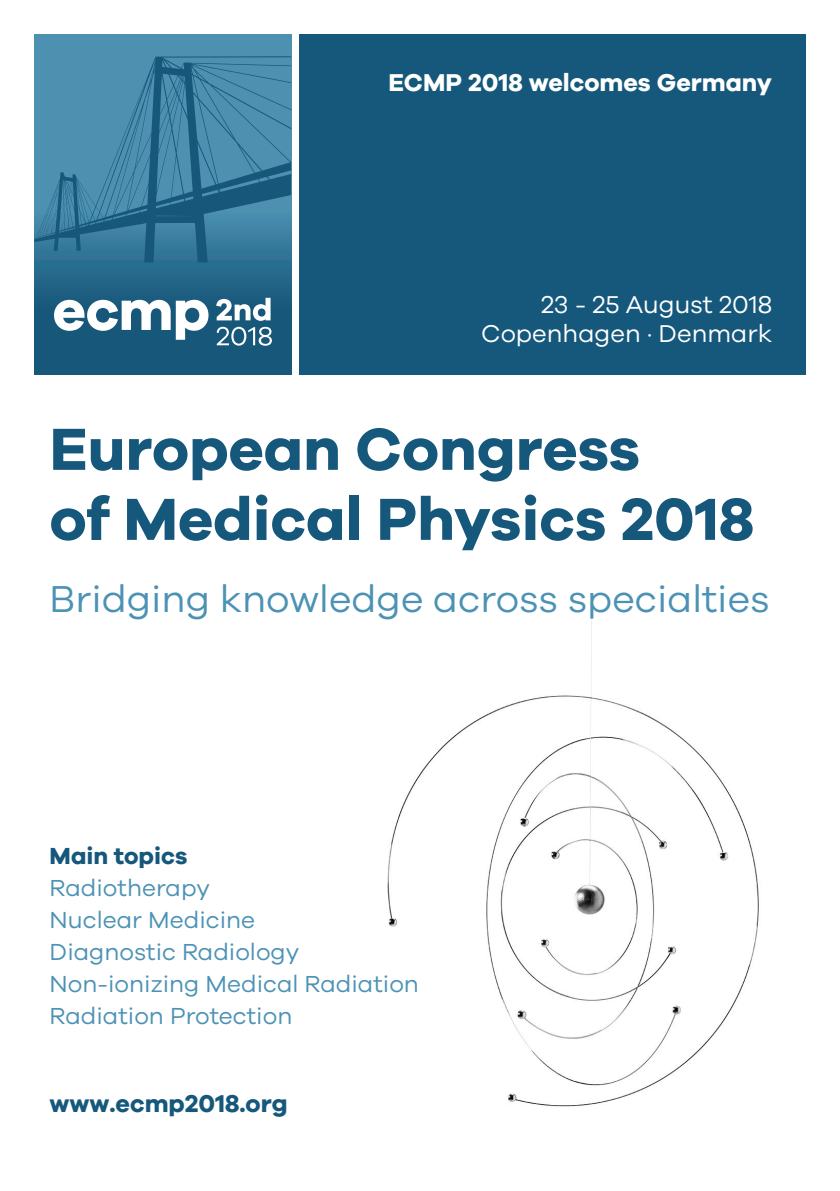
<style>
.page{position:relative;width:840px;height:1191px;background:#fff}
.page>*{position:absolute;margin:0;border:0;box-sizing:border-box;transform-origin:0 0}
.t1{font:700 61.2px "Galano Grotesque";color:#15587c}
.t2{font:38.6px "Galano Grotesque";color:#4c92b4}
.t3{font:25.2px "Galano Grotesque";color:#fff}
.t4{font:700 25.2px "Galano Grotesque";color:#fff}
.t5{font:700 25.2px "Galano Grotesque";color:#15587c}
.t6{font:24px "Galano Grotesque";color:#4c92b4}
.t7{font:700 24px "Galano Grotesque";color:#15587c}
</style>
<div class="page">
<svg style="left:34px;top:34px;width:257px;height:341px;background:#26688a"></svg>
<svg style="left:34px;top:56px;width:257px;height:206px;background:#3e81a1"></svg>
<svg style="left:54px;top:300px;width:116px;height:31px"></svg>
<svg style="left:176px;top:300px;width:32px;height:40px"></svg>
<svg style="left:216px;top:327px;width:56px;height:19px"></svg>
<svg style="left:216px;top:298px;width:54px;height:23px"></svg>
<div style="left:299px;top:34px;width:506px;height:341px;background:#15587c"></div>
<img style="left:387px;top:618px;width:372px;height:489px">
<p class="t4" style="left:388px;top:67px;width:385px">ECMP 2018 welcomes Germany</p>
<p class="t3" style="left:540px;top:289px;width:233px">23 - 25 August 2018</p>
<p class="t3" style="left:481px;top:319px;width:292px">Copenhagen · Denmark</p>
<p class="t1" style="left:50px;top:411px;width:591px">European Congress</p>
<p class="t1" style="left:50px;top:481px;width:705px">of Medical Physics 2018</p>
<p class="t2" style="left:50px;top:576px;width:721px">Bridging knowledge across specialties</p>
<p class="t7" style="left:50px;top:841px;width:139px">Main topics</p>
<p class="t6" style="left:50px;top:873px;width:162px">Radiotherapy</p>
<p class="t6" style="left:50px;top:905px;width:207px">Nuclear Medicine</p>
<p class="t6" style="left:50px;top:937px;width:251px">Diagnostic Radiology</p>
<p class="t6" style="left:50px;top:969px;width:370px">Non-ionizing Medical Radiation</p>
<p class="t6" style="left:50px;top:1001px;width:244px">Radiation Protection</p>
<p class="t5" style="left:50px;top:1088px;width:239px">www.ecmp2018.org</p>
</div>
